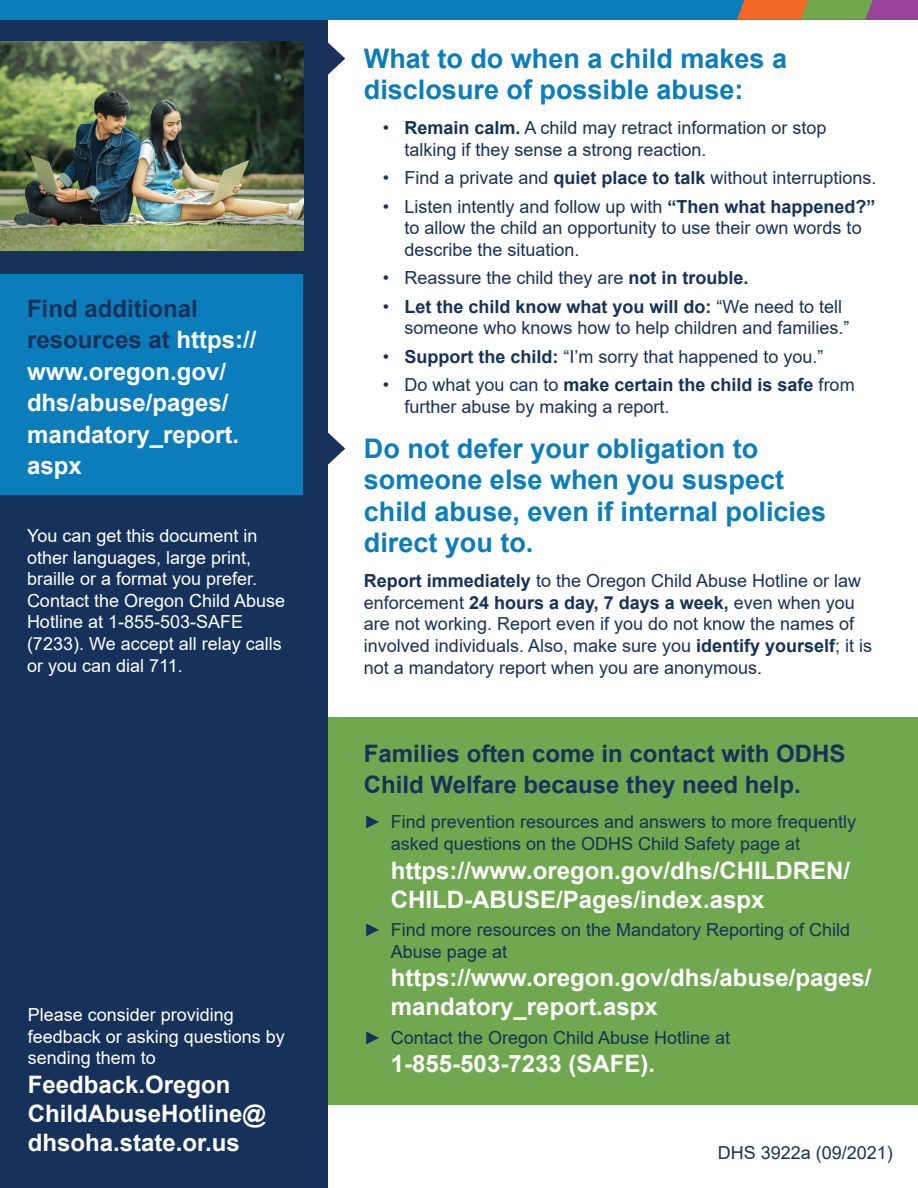
<style>
.page{position:relative;width:918px;height:1188px;background:#fff}
.page>*{position:absolute;margin:0;border:0;box-sizing:border-box;transform-origin:0 0}
.t1{font:700 27px/31.5px "Arial";color:#0b7dbb}
.H2_other{font:700 24px/31.5px "Arial";color:#fff}
.H2_other-2{font:700 24px/31.5px "Arial";color:#16325a}
.Body{font:700 24px/28.8px "Arial";color:#fff}
.Body-2{font:18px/21.6px "Arial";color:#16325a}
.Body-3{font:18px/21.6px "Arial";color:#fff}
.s1{color:#16325a}
.s2{font-weight:700}
</style>
<div class="page">
<div style="left:307px;top:718px;width:611px;height:387px;background:#6fa84f"></div>
<div style="left:0;top:0;width:327px;height:1188px;background:#16325a"></div>
<div style="left:0;top:0;width:918px;height:20px;background:#0b7dbb"></div>
<svg style="left:737px;top:0;width:181px;height:20px"></svg>
<svg style="left:327px;top:426px;width:18px;height:45px"></svg>
<svg style="left:327px;top:36px;width:18px;height:45px"></svg>
<img style="left:0;top:42px;width:303px;height:208px">
<div style="left:0;top:275px;width:302px;height:220px;background:#0b7dbb"></div>
<p class="H2_other" style="left:27px;top:293px;width:231px"><span class="s1">Find additional resources at</span> https:// www.oregon.gov/ dhs/abuse/pages/ mandatory_report. aspx</p>
<p class="Body-3" style="left:27px;top:525px;width:260px">You can get this document in other languages, large print, braille or a format you prefer.<br>Contact the Oregon Child Abuse<br>Hotline at 1-855-503-SAFE (7233). We accept all relay calls or you can dial 711.</p>
<p class="Body-3" style="left:28px;top:1004px;width:259px">Please consider providing feedback or asking questions by sending them to</p>
<p class="Body" style="left:28px;top:1070px;width:240px">Feedback.Oregon<br>ChildAbuseHotline@ dhsoha.state.or.us</p>
<h2 class="t1" style="left:364px;top:43px;width:425px">What to do when a child makes a disclosure of possible abuse:</h2>
<p class="Body-2" style="left:404px;top:117px;width:424px;text-indent:-22px">• <span class="s2">Remain calm.</span> A child may retract information or stop talking if they sense a strong reaction.</p>
<p class="Body-2" style="left:383px;top:167px;width:495px">• Find a private and <span class="s2">quiet place to talk</span> without interruptions.</p>
<p class="Body-2" style="left:404px;top:195px;width:473px;text-indent:-22px">• Listen intently and follow up with <span class="s2">“Then what happened?” </span>to allow the child an opportunity to use their own words to describe the situation.</p>
<p class="Body-2" style="left:383px;top:267px;width:367px">• Reassure the child they are <span class="s2">not in trouble.</span></p>
<p class="Body-2" style="left:404px;top:295px;width:447px;text-indent:-22px">• <span class="s2">Let the child know what you will do:</span> “We need to tell someone who knows how to help children and families.”</p>
<p class="Body-2" style="left:383px;top:345px;width:442px">• <span class="s2">Support the child:</span> “I’m sorry that happened to you.”</p>
<p class="Body-2" style="left:404px;top:374px;width:452px;text-indent:-22px">• Do what you can to <span class="s2">make certain the child is safe</span> from further abuse by making a report.</p>
<h2 class="t1" style="left:364px;top:433px;width:464px">Do not defer your obligation to someone else when you suspect child abuse, even if internal policies direct you to.</h2>
<p class="Body-2" style="left:364px;top:570px;width:510px"><span class="s2">Report immediately</span> to the Oregon Child Abuse Hotline or law enforcement <span class="s2">24 hours a day, 7 days a week,</span> even when you are not working. Report even if you do not know the names of involved individuals. Also, make sure you <span class="s2">identify yourself</span>; it is not a mandatory report when you are anonymous.</p>
<p class="H2_other-2" style="left:364px;top:738px;width:483px">Families often come in contact with ODHS<br>Child Welfare because they need help.</p>
<p class="Body-2" style="left:391px;top:811px;width:467px;text-indent:-27px">► Find prevention resources and answers to more frequently asked questions on the ODHS Child Safety page at</p>
<p class="H2_other" style="left:391px;top:856px;width:461px;line-height:28.8px">https://www.oregon.gov/dhs/CHILDREN/<br>CHILD-ABUSE/Pages/index.aspx</p>
<p class="Body-2" style="left:391px;top:919px;width:461px;text-indent:-27px">► Find more resources on the Mandatory Reporting of Child<br>Abuse page at</p>
<p class="H2_other" style="left:391px;top:964px;width:482px;line-height:28.8px">https://www.oregon.gov/dhs/abuse/pages/ mandatory_report.aspx</p>
<p class="Body-2" style="left:364px;top:1026px;width:368px">► Contact the Oregon Child Abuse Hotline at</p>
<p class="H2_other" style="left:391px;top:1048px;width:266px">1-855-503-7233 (SAFE).</p>
<p class="Body-2" style="left:718px;top:1142px;width:177px">DHS 3922a (09/2021)</p>
</div>
